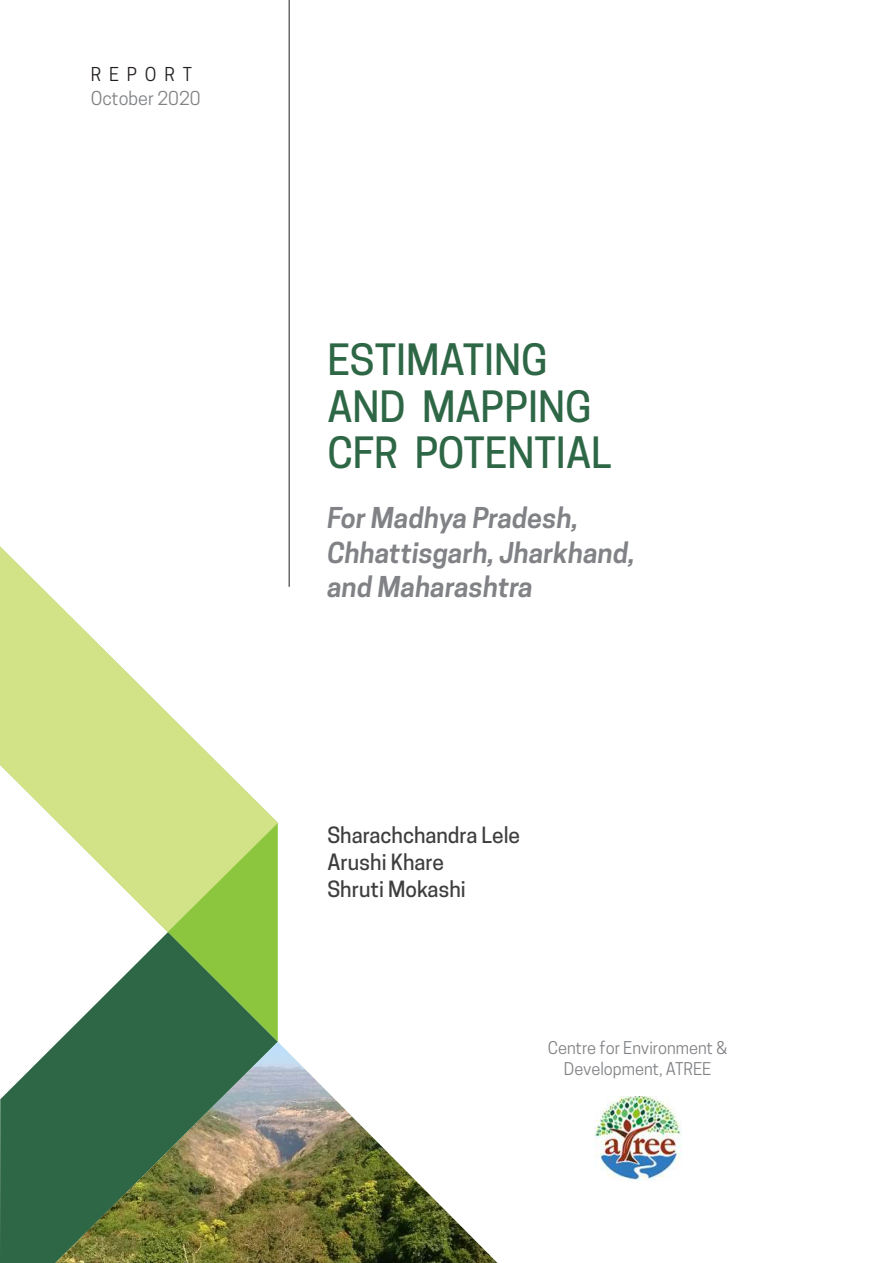
<style>
.page{position:relative;width:893px;height:1263px;background:#fff}
.page>*{position:absolute;margin:0;border:0;box-sizing:border-box;transform-origin:0 0}
.t1{font:500 40.5px/46.5px "Cooper Hewitt";color:#2e6746}
.t2{font:italic 600 27px/34.5px "Cooper Hewitt";color:#808285}
.t3{font:500 21px/27px "Cooper Hewitt";color:#3e3e3f}
.t4{font:18px "Cooper Hewitt";color:#808285}
.t5{font:18px "Cooper Hewitt";letter-spacing:.44em;color:#231f20}
.t6{font:16.5px/21px "Cooper Hewitt";color:#808285;text-align:center}
</style>
<div class="page">
<svg style="left:0;top:546px;width:278px;height:386px;fill:#d2e387"></svg>
<svg style="left:0;top:932px;width:278px;height:331px;fill:#2e6746"></svg>
<img style="left:55px;top:1042px;width:442px;height:221px">
<hr style="left:289px;top:0;width:1px;height:587px;background:#231f20">
<img style="left:594px;top:1096px;width:87px;height:85px">
<p class="t5" style="left:91px;top:64px;width:103px">REPORT</p>
<p class="t4" style="left:91px;top:87px;width:111px">October 2020</p>
<h1 class="t1" style="left:327px;top:337px;width:286px">ESTIMATING<br>AND MAPPING<br>CFR POTENTIAL</h1>
<p class="t2" style="left:327px;top:501px;width:309px">For Madhya Pradesh,<br>Chhattisgarh, Jharkhand, and Maharashtra</p>
<p class="t3" style="left:327px;top:821px;width:194px">Sharachchandra Lele<br>Arushi Khare<br>Shruti Mokashi</p>
<p class="t6" style="left:548px;top:1037px;width:181px">Centre for Environment &amp;<br>Development, ATREE</p>
</div>
